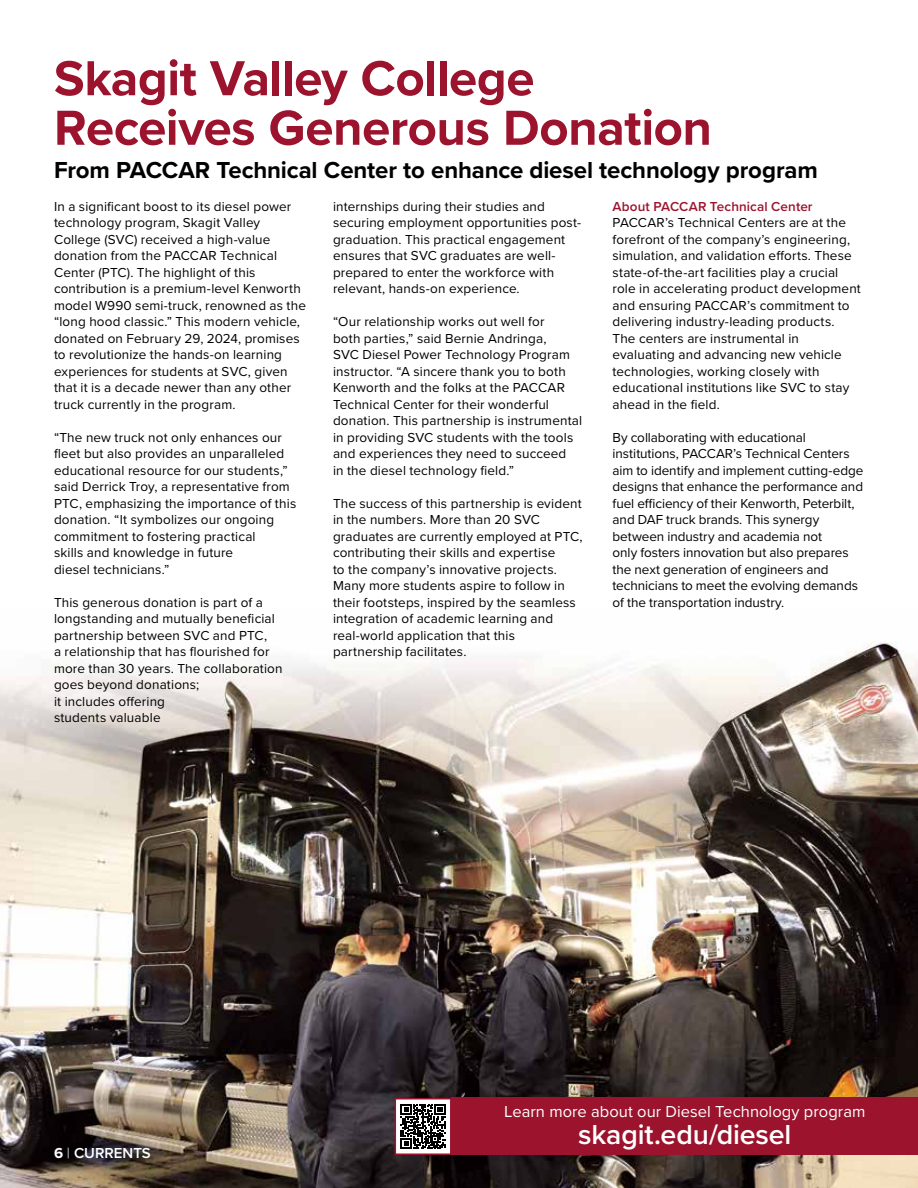
<style>
.page{position:relative;width:918px;height:1188px;background:#fff}
.page>*{position:absolute;margin:0;border:0;box-sizing:border-box;transform-origin:0 0}
.t1{font:700 51px/49.5px "Proxima Nova";letter-spacing:-.01em;color:#9b132d}
.t2{font:600 28.5px "Proxima Nova";letter-spacing:-.005em;color:#fff}
.t3{font:700 24px "Proxima Nova";letter-spacing:-.005em;color:#000}
.t4{font:16.5px "Proxima Nova";letter-spacing:.005em;color:#fff}
.t5{font:600 15px "Proxima Nova";color:#fff}
.t6{font:13.5px/16.5px "Proxima Nova";letter-spacing:.01em;color:#000}
.t7{font:600 13.5px "Proxima Nova";letter-spacing:.01em;color:#9b132d}
.s1{font-weight:700}
.s2{color:#a5b5b5}
</style>
<div class="page">
<img style="left:0;top:642px;width:918px;height:546px">
<div style="left:451px;top:1098px;width:467px;height:57px;background:#9b132d"></div>
<div style="left:395px;top:1099px;width:56px;height:55px;background:#fff"></div>
<svg style="left:401px;top:1104px;width:44px;height:45px"></svg>
<div style="left:395px;top:1098px;width:57px;height:57px;border:2px solid #9b132d"></div>
<h1 class="t1" style="left:54px;top:52px;width:659px">Skagit Valley College<br>Receives Generous Donation</h1>
<h3 class="t3" style="left:54px;top:152px;width:765px">From PACCAR Technical Center to enhance diesel technology program</h3>
<p class="t6" style="left:333px;top:197px;width:250px">internships during their studies and securing employment opportunities post&shy;graduation. This practical engagement ensures that SVC graduates are well&shy;prepared to enter the workforce with relevant, hands-on experience.</p>
<p class="t6" style="left:333px;top:313px;width:251px">“Our relationship works out well for<br>both parties,” said Bernie Andringa,<br>SVC Diesel Power Technology Program instructor. “A sincere thank you to both Kenworth and the folks at the PACCAR Technical Center for their wonderful donation. This partnership is instrumental in providing SVC students with the tools and experiences they need to succeed<br>in the diesel technology field.”</p>
<p class="t6" style="left:333px;top:494px;width:251px">The success of this partnership is evident in the numbers. More than 20 SVC graduates are currently employed at PTC, contributing their skills and expertise<br>to the company’s innovative projects.<br>Many more students aspire to follow in their footsteps, inspired by the seamless integration of academic learning and real-world application that this partnership facilitates.</p>
<p class="t7" style="left:613px;top:196px;width:202px">About PACCAR Technical Center</p>
<p class="t6" style="left:613px;top:214px;width:250px">PACCAR’s Technical Centers are at the forefront of the company’s engineering, simulation, and validation efforts. These state-of-the-art facilities play a crucial role in accelerating product development and ensuring PACCAR’s commitment to delivering industry-leading products.<br>The centers are instrumental in evaluating and advancing new vehicle technologies, working closely with educational institutions like SVC to stay ahead in the field.</p>
<p class="t6" style="left:613px;top:428px;width:252px">By collaborating with educational institutions, PACCAR’s Technical Centers aim to identify and implement cutting-edge designs that enhance the performance and fuel efficiency of their Kenworth, Peterbilt, and DAF truck brands. This synergy between industry and academia not<br>only fosters innovation but also prepares the next generation of engineers and technicians to meet the evolving demands of the transportation industry.</p>
<p class="t6" style="left:54px;top:197px;width:254px">In a significant boost to its diesel power technology program, Skagit Valley College (SVC) received a high-value donation from the PACCAR Technical Center (PTC). The highlight of this contribution is a premium-level Kenworth model W990 semi-truck, renowned as the “long hood classic.” This modern vehicle, donated on February 29, 2024, promises to revolutionize the hands-on learning experiences for students at SVC, given that it is a decade newer than any other truck currently in the program.</p>
<p class="t6" style="left:54px;top:428px;width:244px">“The new truck not only enhances our fleet but also provides an unparalleled educational resource for our students,” said Derrick Troy, a representative from PTC, emphasizing the importance of this donation. “It symbolizes our ongoing commitment to fostering practical<br>skills and knowledge in future<br>diesel technicians.”</p>
<p class="t6" style="left:54px;top:593px;width:230px">This generous donation is part of a longstanding and mutually beneficial partnership between SVC and PTC,<br>a relationship that has flourished for more than 30 years. The collaboration goes beyond donations;<br>it includes offering<br>students valuable</p>
<p class="t5" style="left:54px;top:1142px;width:98px"><span class="s1">6</span> <span class="s2">|</span> CURRENTS</p>
<p class="t4" style="left:504px;top:1099px;width:363px">Learn more about our Diesel Technology program</p>
<h2 class="t2" style="left:578px;top:1113px;width:215px">skagit.edu/diesel</h2>
</div>
